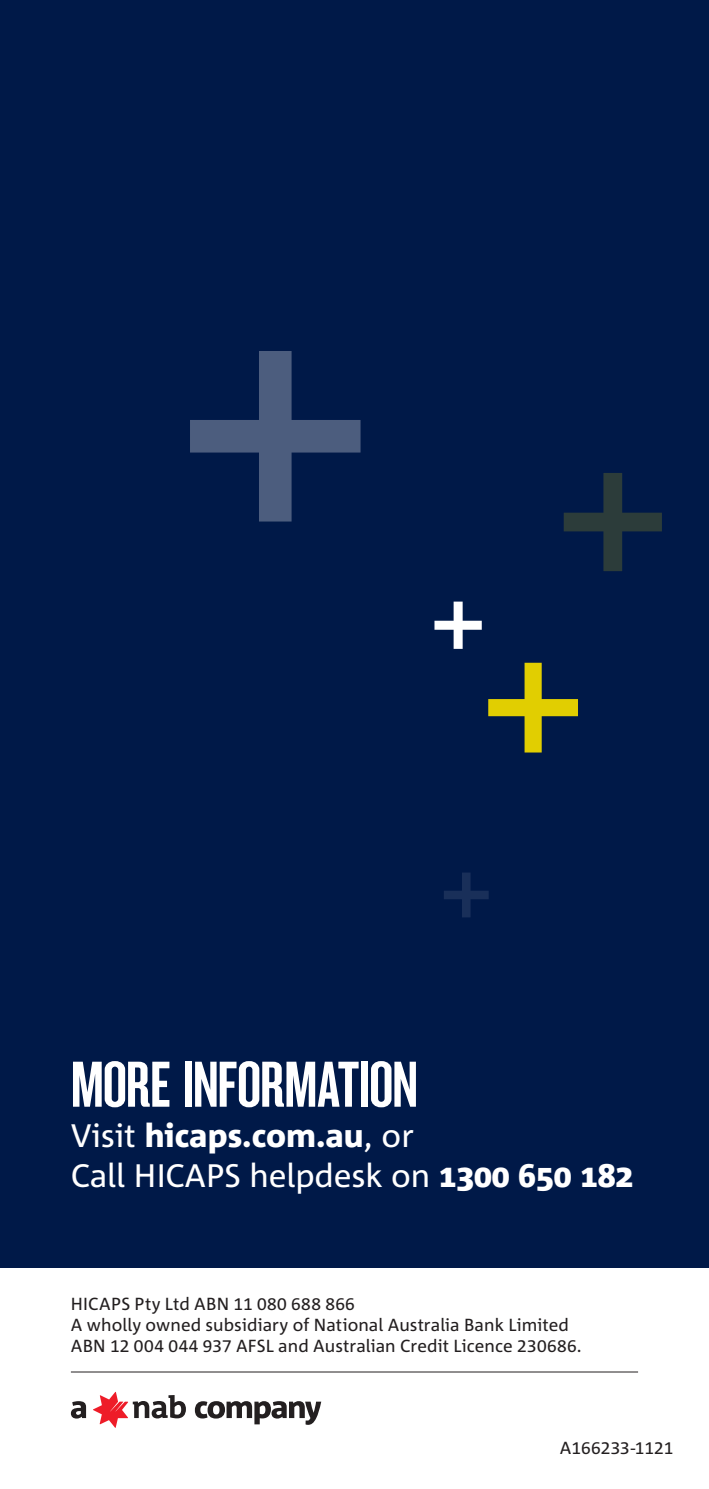
<style>
.page{position:relative;width:709px;height:1489px;background:#fff}
.page>*{position:absolute;margin:0;border:0;box-sizing:border-box;transform-origin:0 0}
.t1{font:60px "NAB Impact";letter-spacing:-.015em;color:#fff}
.t2{font:32.5px/40px "Corpid C1";letter-spacing:-.005em;color:#fff}
.t3{font:17.5px/21.2px "Corpid C1";letter-spacing:.01em;color:#231f20}
.s1{font-weight:800}
</style>
<div class="page">
<svg style="left:93px;top:1391px;width:93px;height:36px"></svg>
<svg style="left:195px;top:1401px;width:126px;height:23px"></svg>
<svg style="left:71px;top:1401px;width:15px;height:17px"></svg>
<hr style="left:71px;top:1371px;width:567px;height:1px;background:#231f20">
<div style="left:0;top:0;width:709px;height:1266px;background:#001948"></div>
<svg style="left:488px;top:662px;width:90px;height:90px"></svg>
<svg style="left:444px;top:872px;width:44px;height:45px"></svg>
<svg style="left:434px;top:601px;width:48px;height:48px"></svg>
<svg style="left:190px;top:351px;width:170px;height:170px"></svg>
<svg style="left:563px;top:473px;width:99px;height:98px"></svg>
<h1 class="t1" style="left:71px;top:1058px;width:348px">MORE INFORMATION</h1>
<h2 class="t2" style="left:71px;top:1114px;width:564px">Visit <span class="s1">hicaps.com.au</span>, or<br>Call HICAPS helpdesk on <span class="s1">1300 650 182</span></h2>
<p class="t3" style="left:71px;top:1292px;width:512px">HICAPS Pty Ltd ABN 11 080 688 866<br>A wholly owned subsidiary of National Australia Bank Limited<br>ABN 12 004 044 937 AFSL and Australian Credit Licence 230686.</p>
<p class="t3" style="left:559px;top:1435px;width:115px">A166233-1121</p>
</div>
